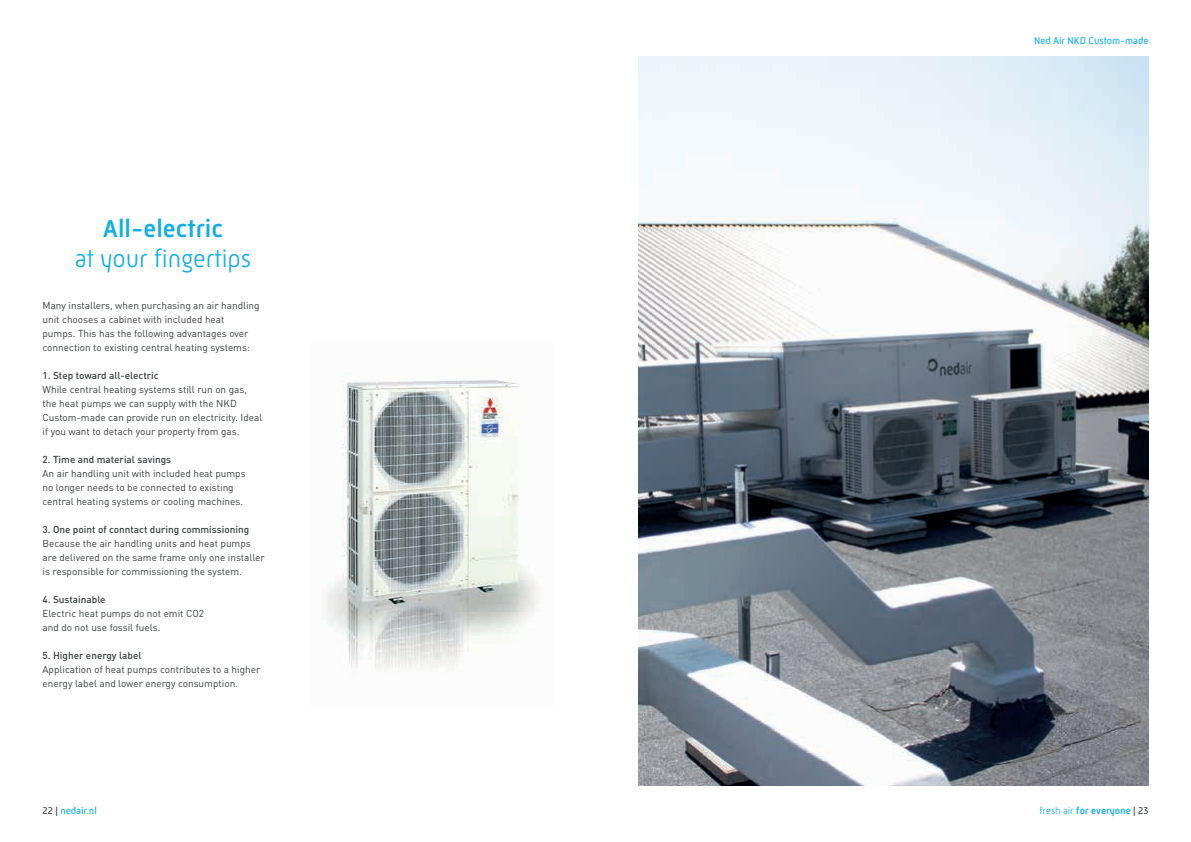
<style>
.page{position:relative;width:1191px;height:842px;background:#fff}
.page>*{position:absolute;margin:0;border:0;box-sizing:border-box;transform-origin:0 0}
.t1{font:300 25px "Mic 32 New";color:#13aee5}
.t2{font:500 25px "Mic 32 New";color:#13aee5}
.t3{font:10px/14px "DIN Pro";color:#393d3f}
.t4{font:500 10px "DIN Pro";color:#393d3f}
.t5{font:10px "Mic 32 New";color:#13aee5}
.t6{font:500 10px "Mic 32 New";color:#13aee5}
.s1{color:#393d3f}
.s2{font-weight:300}
.s3{font-weight:400;color:#393d3f}
</style>
<div class="page">
<img style="left:326px;top:380px;width:212px;height:288px">
<img style="left:638px;top:57px;width:510px;height:728px">
<h1 class="t2" style="left:103px;top:215px;width:122px">All-electric</h1>
<h1 class="t1" style="left:75px;top:245px;width:178px">at your fingertips</h1>
<p class="t3" style="left:43px;top:298px;width:219px">Many installers, when purchasing an air handling unit chooses a cabinet with included heat pumps. This has the following advantages over connection to existing central heating systems:</p>
<p class="t4" style="left:43px;top:369px;width:118px">1. Step toward all-electric</p>
<p class="t3" style="left:43px;top:382px;width:221px">While central heating systems still run on gas, the heat pumps we can supply with the NKD Custom-made can provide run on electricity. Ideal if you want to detach your property from gas.</p>
<p class="t4" style="left:43px;top:453px;width:130px">2. Time and material savings</p>
<p class="t3" style="left:43px;top:466px;width:205px">An air handling unit with included heat pumps no longer needs to be connected to existing central heating systems or cooling machines.</p>
<p class="t4" style="left:43px;top:523px;width:208px">3. One point of conntact during commissioning</p>
<p class="t3" style="left:43px;top:536px;width:224px">Because the air handling units and heat pumps are delivered on the same frame only one installer is responsible for commissioning the system.</p>
<p class="t4" style="left:43px;top:593px;width:65px">4. Sustainable</p>
<p class="t3" style="left:43px;top:606px;width:163px">Electric heat pumps do not emit CO2 and do not use fossil fuels.</p>
<p class="t4" style="left:43px;top:649px;width:100px">5. Higher energy label</p>
<p class="t3" style="left:43px;top:662px;width:219px">Application of heat pumps contributes to a higher energy label and lower energy consumption.</p>
<p class="t5" style="left:1034px;top:34px;width:116px">Ned Air NKD Custom-made</p>
<p class="t5" style="left:43px;top:804px;width:56px"><span class="s1">22 |</span> nedair.nl</p>
<p class="t6" style="left:1039px;top:804px;width:110px"><span class="s2">fresh air</span> for everyone <span class="s3">| 23</span></p>
</div>
